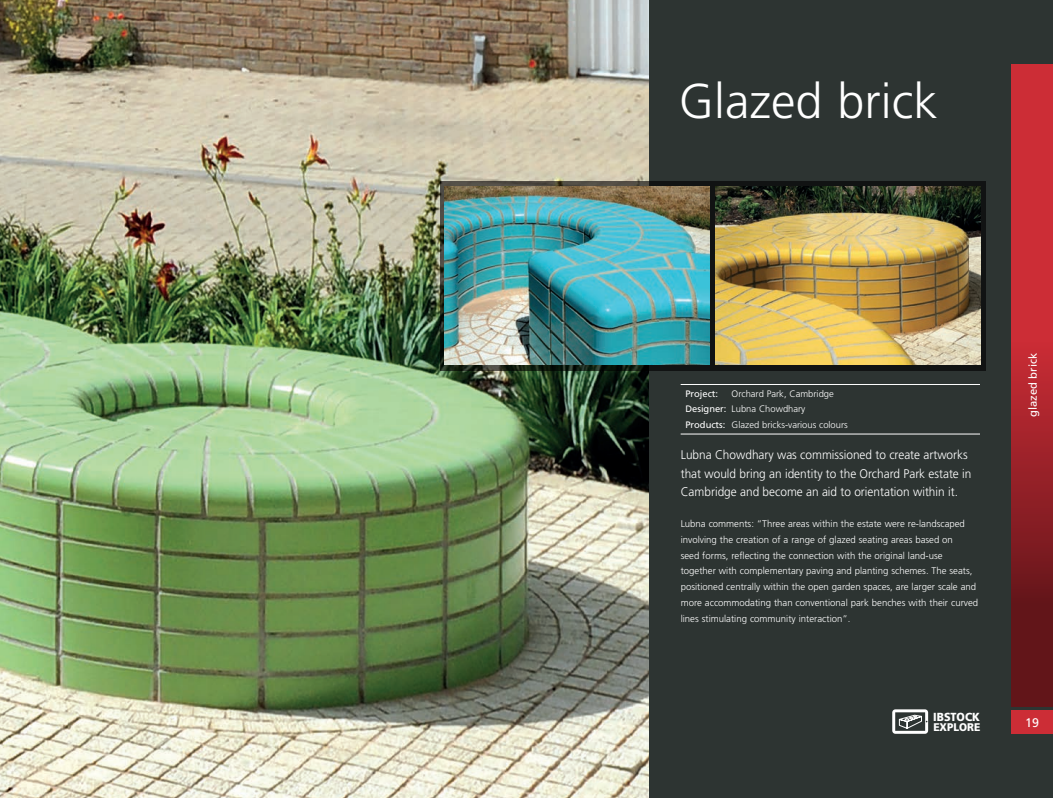
<style>
.page{position:relative;width:1053px;height:798px;background:#fff}
.page>*{position:absolute;margin:0;border:0;box-sizing:border-box;transform-origin:0 0}
.t1{font:300 48.75px "Frutiger";color:#fff}
.t2{font:300 12.5px/18.8px "Frutiger";color:#fff;scale:.95 1}
.t3{font:12.5px "Frutiger";color:#fff}
.t4{font:900 11.75px "Frutiger";color:#fff;scale:.92 1}
.t5{font:11.25px "Frutiger";color:#fff}
.t6{font:900 11.12px "Frutiger";color:#fff;scale:.93 1}
.t7{font:300 9.75px/15.9px "Frutiger";color:#fff}
.t8{font:300 9.38px/15.6px "Frutiger";color:#fff}
.t9{font:9.38px "Frutiger";color:#fff}
.s1{font-weight:400}
</style>
<div class="page">
<div style="left:0;top:0;width:1052px;height:797px;background:#2d3432"></div>
<img style="left:0;top:0;width:648px;height:797px">
<svg style="left:439px;top:181px;width:546px;height:189px;background:#20231e"></svg>
<img style="left:715px;top:186px;width:265px;height:179px">
<img style="left:445px;top:186px;width:265px;height:179px">
<svg style="left:892px;top:709px;width:36px;height:24px"></svg>
<hr style="left:680px;top:384px;width:299px;height:1px;background:#fff">
<hr style="left:680px;top:433px;width:299px;height:1px;background:#fff">
<div style="left:1011px;top:64px;width:41px;height:642px;background:#cc2d36"></div>
<div style="left:1011px;top:709px;width:41px;height:24px;background:#cc2d36"></div>
<svg style="left:1011px;top:364px;width:41px;height:342px;background:#841c22"></svg>
<h1 class="t1" style="left:679px;top:74px;width:260px">Glazed brick</h1>
<p class="t8" style="left:685px;top:385px;width:164px;text-indent:46px">Orchard Park, Cambridge<br><span class="s1">Designer:</span> Lubna Chowdhary<br><span class="s1">Products:</span> Glazed bricks-various colours</p>
<p class="t9" style="left:685px;top:388px;width:34px">Project:</p>
<p class="t2" style="left:680px;top:445px;width:307px">Lubna Chowdhary was commissioned to create artworks that would bring an identity to the Orchard Park estate in<br>Cambridge and become an aid to orientation within it.</p>
<p class="t7" style="left:680px;top:515px;width:299px">Lubna comments: “Three areas within the estate were re-landscaped involving the creation of a range of glazed seating areas based on<br>seed forms, reflecting the connection with the original land-use together with complementary paving and planting schemes. The seats, positioned centrally within the open garden spaces, are larger scale and more accommodating than conventional park benches with their curved lines stimulating community interaction”.</p>
<p class="t4" style="left:933px;top:709px;width:52px">IBSTOCK</p>
<p class="t6" style="left:933px;top:720px;width:52px">EXPLORE</p>
<p class="t5" style="left:1026px;top:417px;width:66px;rotate:-90deg">glazed brick</p>
<p class="t3" style="left:1025px;top:714px;width:15px">19</p>
</div>
